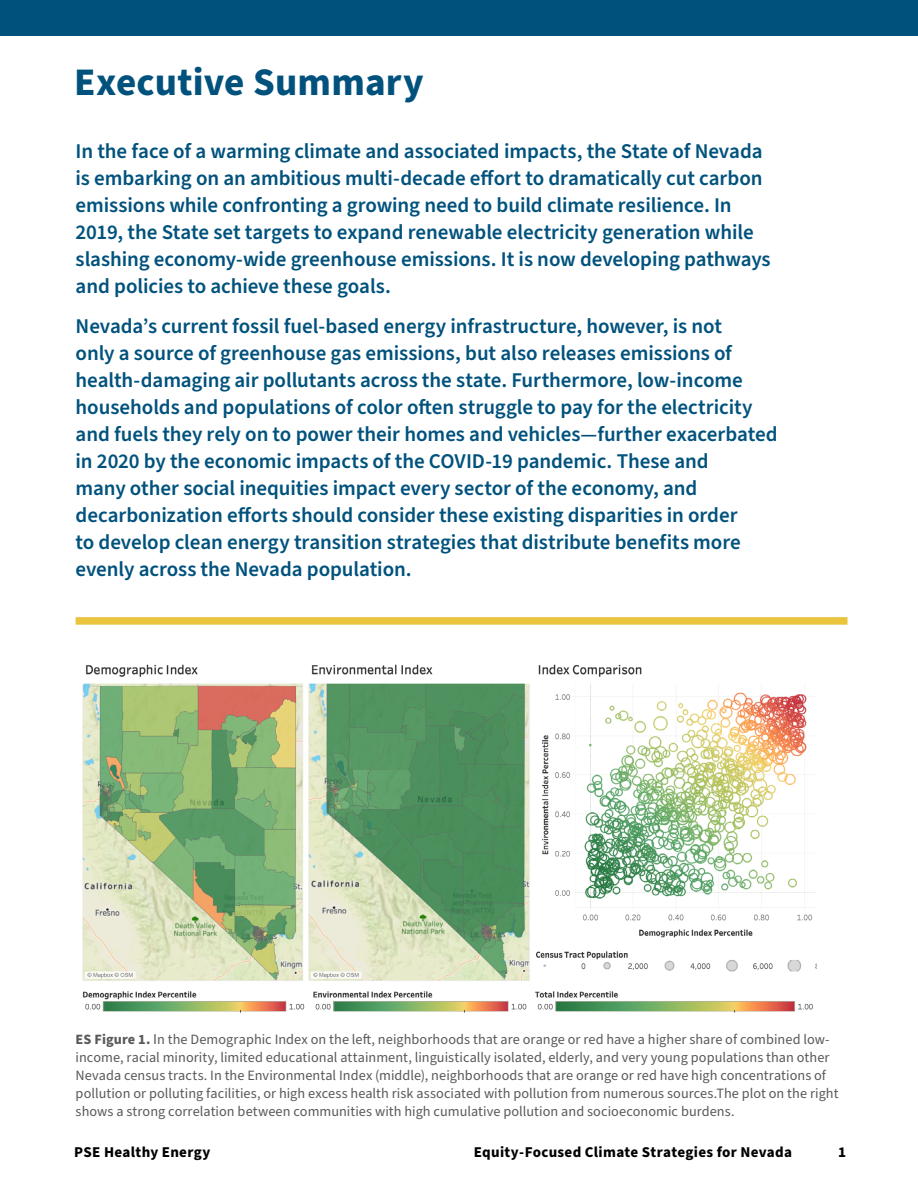
<style>
.page{position:relative;width:918px;height:1188px;background:#fff}
.page>*{position:absolute;margin:0;border:0;box-sizing:border-box;transform-origin:0 0}
.t1{font:700 39px "Source Sans Pro";letter-spacing:.005em;color:#00527d}
.t2{font:600 21px/27px "Source Sans Pro";letter-spacing:-.005em;color:#00527d}
.t3{font:700 15px "Source Sans Pro";letter-spacing:.02em;color:#000}
.t4{font:14.25px/18px "Source Sans Pro";letter-spacing:.005em;color:#58595b}
.s1{font-weight:700}
.s2{font-size:15px}
</style>
<div class="page">
<div style="left:0;top:0;width:918px;height:35px;background:#00527d"></div>
<div style="left:76px;top:617px;width:772px;height:8px;background:#e9c43c"></div>
<img style="left:82px;top:664px;width:735px;height:349px">
<h1 class="t1" style="left:74px;top:55px;width:351px">Executive Summary</h1>
<p class="t2" style="left:76px;top:138px;width:697px">In the face of a warming climate and associated impacts, the State of Nevada is embarking on an ambitious multi-decade effort to dramatically cut carbon emissions while confronting a growing need to build climate resilience. In 2019, the State set targets to expand renewable electricity generation while slashing economy-wide greenhouse emissions. It is now developing pathways and policies to achieve these goals.</p>
<p class="t2" style="left:76px;top:313px;width:704px">Nevada’s current fossil fuel-based energy infrastructure, however, is not<br>only a source of greenhouse gas emissions, but also releases emissions of health-damaging air pollutants across the state. Furthermore, low-income households and populations of color often struggle to pay for the electricity and fuels they rely on to power their homes and vehicles—further exacerbated in 2020 by the economic impacts of the COVID-19 pandemic. These and<br>many other social inequities impact every sector of the economy, and decarbonization efforts should consider these existing disparities in order<br>to develop clean energy transition strategies that distribute benefits more evenly across the Nevada population.</p>
<p class="t4" style="left:76px;top:1031px;width:764px"><span class="s1">ES Figure 1.</span> <span class="s2">I</span>n the Demographic Index on the left, neighborhoods that are orange or red have a higher share of combined low&shy;income, racial minority, limited educational attainment, linguistically isolated, elderly, and very young populations than other Nevada census tracts. In the Environmental Index (middle), neighborhoods that are orange or red have high concentrations of pollution or polluting facilities, or high excess health risk associated with pollution from numerous sources.The plot on the right shows a strong correlation between communities with high cumulative pollution and socioeconomic burdens.</p>
<p class="t3" style="left:74px;top:1141px;width:138px">PSE Healthy Energy</p>
<p class="t3" style="left:474px;top:1141px;width:320px">Equity-Focused Climate Strategies for Nevada</p>
<p class="t3" style="left:838px;top:1141px;width:9px">1</p>
</div>
